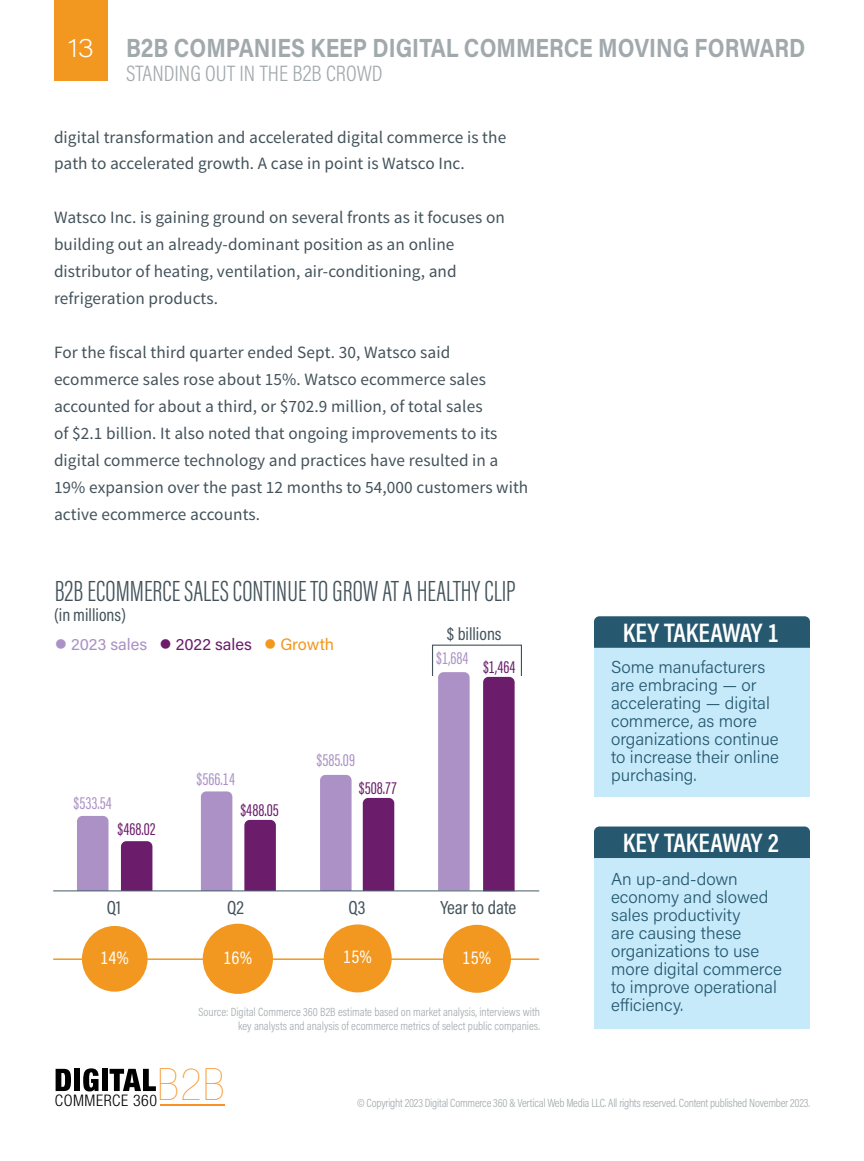
<style>
.page{position:relative;width:864px;height:1161px;background:#fff}
.page>*{position:absolute;margin:0;border:0;box-sizing:border-box;transform-origin:0 0}
.t1{font:200 condensed 44.4px "Helvetica Neue LT Std";color:#f79227}
.t2{font:300 30px "Acumin Pro Extra Cond";color:#43525a}
.t3{font:600 27px "Acumin Pro Cond";letter-spacing:-.005em;color:#fff}
.t4{font:700 26.25px "Acumin Pro";color:#a1a9ac;scale:.84 1}
.t5{font:300 22.5px "Acumin Pro Cond";color:#a1a9ac}
.t6{font:19.2px "Acumin Pro Cond";letter-spacing:-.005em;color:#43525a}
.t7{font:18.75px "Acumin Pro Cond";color:#fff}
.t8{font:18px "Acumin Pro Extra Cond";color:#ab91c5}
.t9{font:18px "Acumin Pro Extra Cond";color:#6b1c6b}
.t10{font:18px "Acumin Pro Cond";color:#43525a}
.t11{font:17.25px/27px "Source Sans Pro";letter-spacing:.005em;color:#43525a}
.t12{font:300 17.25px/18px "Acumin Pro";color:#265970}
.t13{font:16.5px "Acumin Pro";letter-spacing:-.005em;color:#ab91c5}
.t14{font:300 condensed 15.9px "Helvetica Neue LT Std";letter-spacing:.035em;color:#010101}
.t15{font:300 12px/13.5px "Acumin Pro Cond";color:#a1a9ac;text-align:right}
.t16{font:300 12px "Acumin Pro Cond";letter-spacing:-.02em;color:#a1a9ac}
.s1{font-family:"Acumin Pro Wide";font-weight:200;color:#fff}
.s2{color:#6b1c6b}
.s3{color:#f29820}
</style>
<div class="page">
<div style="left:54px;top:0;width:54px;height:81px;background:#f29820"></div>
<svg style="left:56px;top:1069px;width:15px;height:22px"></svg>
<div style="left:74px;top:1069px;width:6px;height:22px;background:#010101"></div>
<svg style="left:83px;top:1068px;width:16px;height:23px"></svg>
<div style="left:102px;top:1069px;width:5px;height:22px;background:#010101"></div>
<svg style="left:110px;top:1069px;width:46px;height:22px"></svg>
<hr style="left:160px;top:1104px;width:64px;height:2px;background:#f79227">
<div style="left:77px;top:816px;width:31px;height:75px;background:#ab91c5"></div>
<div style="left:121px;top:841px;width:31px;height:50px;background:#6b1c6b"></div>
<div style="left:201px;top:791px;width:31px;height:100px;background:#ab91c5"></div>
<svg style="left:244px;top:820px;width:32px;height:71px"></svg>
<div style="left:438px;top:672px;width:32px;height:218px;background:#ab91c5"></div>
<div style="left:483px;top:677px;width:32px;height:214px;background:#6b1c6b"></div>
<hr style="left:53px;top:958px;width:486px;height:2px;background:#f29820">
<div style="left:443px;top:925px;width:68px;height:68px;background:#f29820;border-radius:34px"></div>
<div style="left:203px;top:924px;width:70px;height:70px;background:#f29820;border-radius:35px"></div>
<div style="left:82px;top:926px;width:66px;height:66px;background:#f29820;border-radius:33px"></div>
<div style="left:594px;top:648px;width:216px;height:149px;background:#c7eafb"></div>
<div style="left:594px;top:616px;width:216px;height:32px;background:#265970"></div>
<div style="left:594px;top:858px;width:216px;height:171px;background:#c7eafb"></div>
<div style="left:594px;top:827px;width:216px;height:31px;background:#265970"></div>
<div style="left:320px;top:775px;width:32px;height:116px;background:#ab91c5"></div>
<div style="left:363px;top:798px;width:31px;height:93px;background:#6b1c6b"></div>
<hr style="left:53px;top:891px;width:486px;height:1px;background:#405965">
<div style="left:324px;top:924px;width:68px;height:68px;background:#f29820;border-radius:34px"></div>
<div style="left:432px;top:645px;width:90px;height:32px;border:1px solid #43525a"></div>
<h3 class="t4" style="left:68px;top:29px;width:879px"><span class="s1">13</span> B2B COMPANIES KEEP DIGITAL COMMERCE MOVING FORWARD</h3>
<h3 class="t5" style="left:126px;top:59px;width:258px">STANDING OUT IN THE B2B CROWD</h3>
<p class="t11" style="left:54px;top:124px;width:454px">digital transformation and accelerated digital commerce is the path to accelerated growth. A case in point is Watsco Inc.</p>
<p class="t11" style="left:54px;top:205px;width:453px">Watsco Inc. is gaining ground on several fronts as it focuses on building out an already-dominant position as an online distributor of heating, ventilation, air-conditioning, and refrigeration products.</p>
<p class="t11" style="left:54px;top:340px;width:476px">For the fiscal third quarter ended Sept. 30, Watsco said ecommerce sales rose about 15%. Watsco ecommerce sales accounted for about a third, or $702.9 million, of total sales<br>of $2.1 billion. It also noted that ongoing improvements to its digital commerce technology and practices have resulted in a 19% expansion over the past 12 months to 54,000 customers with active ecommerce accounts.</p>
<h2 class="t2" style="left:55px;top:573px;width:463px">B2B ECOMMERCE SALES CONTINUE TO GROW AT A HEALTHY CLIP</h2>
<p class="t10" style="left:54px;top:604px;width:73px">(in millions)</p>
<p class="t13" style="left:55px;top:633px;width:281px">● 2023 sales <span class="s2">● 2022 sales</span> <span class="s3">● Growth</span></p>
<p class="t8" style="left:74px;top:792px;width:40px">$533.54</p>
<p class="t9" style="left:117px;top:818px;width:40px">$468.02</p>
<p class="t8" style="left:197px;top:768px;width:40px">$566.14</p>
<p class="t9" style="left:240px;top:799px;width:40px">$488.05</p>
<p class="t8" style="left:317px;top:749px;width:40px">$585.09</p>
<p class="t9" style="left:359px;top:777px;width:40px">$508.77</p>
<p class="t10" style="left:447px;top:622px;width:56px">$ billions</p>
<p class="t8" style="left:436px;top:647px;width:34px">$1,684</p>
<p class="t9" style="left:483px;top:656px;width:34px">$1,464</p>
<p class="t6" style="left:107px;top:895px;width:16px">Q1</p>
<p class="t6" style="left:227px;top:895px;width:18px">Q2</p>
<p class="t6" style="left:349px;top:895px;width:18px">Q3</p>
<p class="t6" style="left:440px;top:895px;width:77px">Year to date</p>
<p class="t7" style="left:343px;top:945px;width:30px">15%</p>
<p class="t7" style="left:100px;top:945px;width:30px">14%</p>
<p class="t7" style="left:223px;top:945px;width:30px">16%</p>
<p class="t7" style="left:463px;top:945px;width:30px">15%</p>
<p class="t15" style="left:199px;top:1005px;width:343px">Source: Digital Commerce 360 B2B estimate based on market analysis, interviews with key analysts and analysis of ecommerce metrics of select public companies.</p>
<h3 class="t3" style="left:623px;top:615px;width:158px">KEY TAKEAWAY 1</h3>
<p class="t12" style="left:611px;top:657px;width:170px">Some manufacturers are embracing — or accelerating — digital commerce, as more organizations continue to increase their online purchasing.</p>
<h3 class="t3" style="left:623px;top:825px;width:158px">KEY TAKEAWAY 2</h3>
<p class="t12" style="left:611px;top:869px;width:172px">An up-and-down economy and slowed sales productivity<br>are causing these organizations to use more digital commerce to improve operational efficiency.</p>
<h1 class="t1" style="left:158px;top:1060px;width:69px">B2B</h1>
<p class="t14" style="left:55px;top:1091px;width:104px">COMMERCE 360</p>
<p class="t16" style="left:357px;top:1095px;width:454px">© Copyright 2023 Digital Commerce 360 &amp; Vertical Web Media LLC. All rights reserved. Content published November 2023.</p>
</div>
